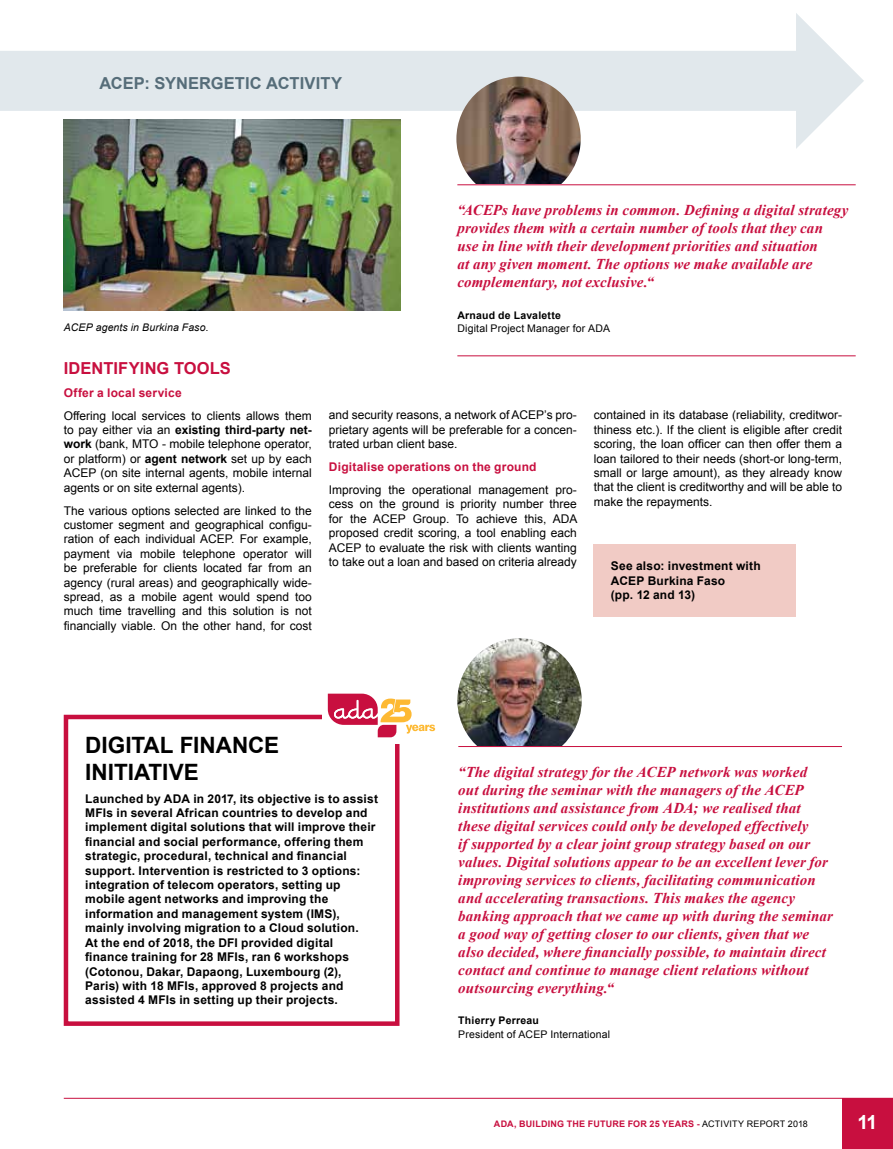
<style>
.page{position:relative;width:893px;height:1149px;background:#fff}
.page>*{position:absolute;margin:0;border:0;box-sizing:border-box;transform-origin:0 0}
.t1{font:700 22.5px/27px "Arial";color:#000}
.t2{font:700 19.5px "Arial";color:#fff}
.t3{font:700 16.5px "Arial";letter-spacing:.005em;color:#566d79}
.t4{font:700 16.5px "Arial";letter-spacing:.005em;color:#c80f3f}
.t5{font:italic 700 15px/18px "Times New Roman";letter-spacing:.01em;color:#c80f3f}
.t6{font:12px/14.4px "Arial";color:#000;text-align:justify}
.t7{font:700 12px/14.4px "Arial";letter-spacing:.015em;color:#000}
.t8{font:700 12px "Arial";letter-spacing:.02em;color:#c80f3f}
.t9{font:10.5px "Arial";letter-spacing:.015em;color:#000}
.t10{font:700 10.5px "Arial";letter-spacing:.02em;color:#000}
.t11{font:italic 10.5px "Arial";letter-spacing:.015em;color:#000}
.t12{font:700 9px "Arial";letter-spacing:.025em;color:#c80f3f}
.s1{font-weight:700}
.s2{font-weight:400;color:#000}
</style>
<div class="page">
<div style="left:842px;top:1097px;width:51px;height:51px;background:#c80f3f"></div>
<hr style="left:64px;top:1097px;width:829px;height:1px;background:#c80f3f">
<div style="left:0;top:51px;width:833px;height:60px;background:#e1e8ec"></div>
<img style="left:64px;top:119px;width:336px;height:191px">
<div style="left:594px;top:544px;width:202px;height:73px;background:#f1cbc5"></div>
<img style="left:456px;top:77px;width:125px;height:124px;border-radius:62px">
<div style="left:456px;top:184px;width:125px;height:33px;background:#fff"></div>
<img style="left:457px;top:638px;width:125px;height:107px">
<hr style="left:457px;top:184px;width:399px;height:1px;background:#c80f3f">
<hr style="left:457px;top:355px;width:399px;height:1px;background:#c80f3f">
<hr style="left:458px;top:746px;width:384px;height:1px;background:#c80f3f">
<div style="left:64px;top:714px;width:335px;height:311px;border:4px solid #c80f3f"></div>
<svg style="left:796px;top:13px;width:68px;height:136px"></svg>
<div style="left:322px;top:697px;width:88px;height:46px;background:#fff"></div>
<svg style="left:328px;top:693px;width:107px;height:44px"></svg>
<h3 class="t3" style="left:99px;top:73px;width:244px">ACEP: SYNERGETIC ACTIVITY</h3>
<p class="t11" style="left:64px;top:320px;width:146px">ACEP agents in Burkina Faso.</p>
<p class="t5" style="left:457px;top:200px;width:393px">“ACEPs have problems in common. Defining a digital strategy provides them with a certain number of tools that they can<br>use in line with their development priorities and situation<br>at any given moment. The options we make available are complementary, not exclusive.“</p>
<p class="t10" style="left:457px;top:308px;width:105px">Arnaud de Lavalette</p>
<p class="t9" style="left:457px;top:321px;width:154px">Digital Project Manager for ADA</p>
<h3 class="t4" style="left:64px;top:357px;width:169px">IDENTIFYING TOOLS</h3>
<p class="t8" style="left:64px;top:384px;width:119px">Offer a local service</p>
<p class="t6" style="left:64px;top:408px;width:250px">Offering local services to clients allows them to pay either via an <span class="s1">existing third-party net&shy;work</span> (bank, MTO - mobile telephone operator, or platform) or <span class="s1">agent network</span> set up by each ACEP (on site internal agents, mobile internal agents or on site external agents).</p>
<p class="t6" style="left:64px;top:503px;width:250px">The various options selected are linked to the customer segment and geographical configu&shy;ration of each individual ACEP. For example, payment via mobile telephone operator will be preferable for clients located far from an agency (rural areas) and geographically wide&shy;spread, as a mobile agent would spend too much time travelling and this solution is not financially viable. On the other hand, for cost</p>
<p class="t6" style="left:329px;top:408px;width:250px">and security reasons, a network of ACEP’s pro&shy;prietary agents will be preferable for a concen&shy;trated urban client base.</p>
<p class="t8" style="left:329px;top:459px;width:209px">Digitalise operations on the ground</p>
<p class="t6" style="left:329px;top:482px;width:250px">Improving the operational management pro&shy;cess on the ground is priority number three for the ACEP Group. To achieve this, ADA proposed credit scoring, a tool enabling each ACEP to evaluate the risk with clients wanting to take out a loan and based on criteria already</p>
<p class="t6" style="left:594px;top:408px;width:250px">contained in its database (reliability, creditwor&shy;thiness etc.). If the client is eligible after credit scoring, the loan officer can then offer them a loan tailored to their needs (short-or long-term, small or large amount), as they already know that the client is creditworthy and will be able to make the repayments.</p>
<p class="t7" style="left:611px;top:559px;width:151px">See also: investment with<br>ACEP Burkina Faso<br>(pp. 12 and 13)</p>
<h1 class="t1" style="left:85px;top:731px;width:196px">DIGITAL FINANCE<br>INITIATIVE</h1>
<p class="t7" style="left:85px;top:791px;width:294px">Launched by ADA in 2017, its objective is to assist MFIs in several African countries to develop and implement digital solutions that will improve their financial and social performance, offering them strategic, procedural, technical and financial support. Intervention is restricted to 3 options: integration of telecom operators, setting up mobile agent networks and improving the information and management system (IMS), mainly involving migration to a Cloud solution.<br>At the end of 2018, the DFI provided digital finance training for 28 MFIs, ran 6 workshops (Cotonou, Dakar, Dapaong, Luxembourg (2), Paris) with 18 MFIs, approved 8 projects and assisted 4 MFIs in setting up their projects.</p>
<p class="t5" style="left:458px;top:762px;width:376px">“The digital strategy for the ACEP network was worked<br>out during the seminar with the managers of the ACEP institutions and assistance from ADA; we realised that these digital services could only be developed effectively<br>if supported by a clear joint group strategy based on our values. Digital solutions appear to be an excellent lever for improving services to clients, facilitating communication and accelerating transactions. This makes the agency banking approach that we came up with during the seminar a good way of getting closer to our clients, given that we also decided, where financially possible, to maintain direct contact and continue to manage client relations without outsourcing everything.“</p>
<p class="t10" style="left:458px;top:1013px;width:82px">Thierry Perreau</p>
<p class="t9" style="left:458px;top:1026px;width:153px">President of ACEP International</p>
<p class="t12" style="left:494px;top:1117px;width:315px">ADA, BUILDING THE FUTURE FOR 25 YEARS - <span class="s2">ACTIVITY REPORT 2018</span></p>
<h2 class="t2" style="left:857px;top:1109px;width:21px">11</h2>
</div>
